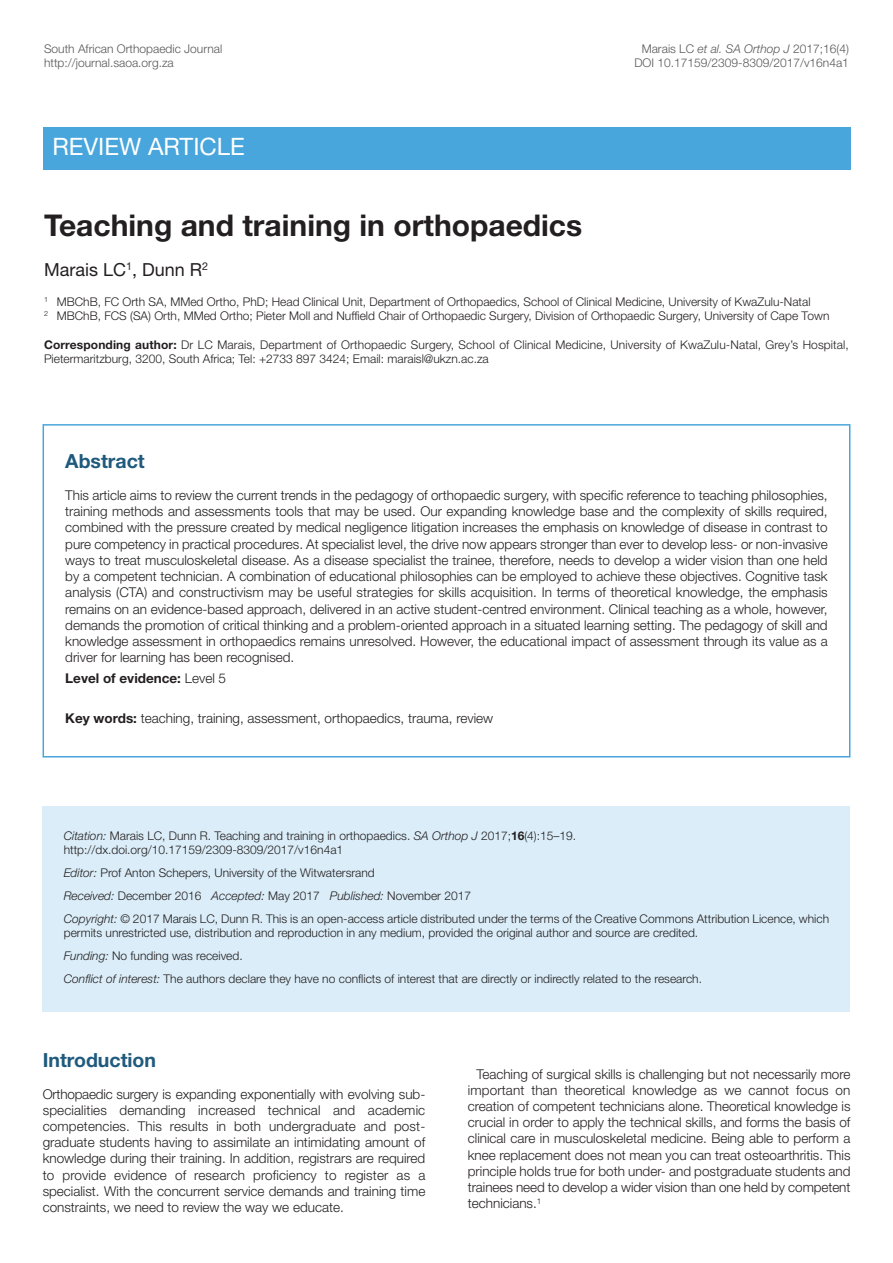
<style>
.page{position:relative;width:893px;height:1263px;background:#fff}
.page>*{position:absolute;margin:0;border:0;box-sizing:border-box;transform-origin:0 0}
.t1{font:700 30px "Helvetica Neue LT Std";color:#231f20}
.t2{font:24px "Helvetica Neue LT Std";color:#fff}
.t3{font:700 19.5px "Helvetica Neue LT Std";color:#1f5a7d}
.t4{font:18px "Helvetica Neue LT Std";color:#231f20}
.t5{font:300 13.5px/16.2px "Helvetica Neue LT Std";color:#231f20;text-align:justify}
.t6{font:700 13.5px "Helvetica Neue LT Std";color:#231f20}
.t7{font:300 12px/23px "Helvetica Neue LT Std";color:#231f20}
.t8{font:300 12px "Helvetica Neue LT Std";color:#57585a}
.s1{font-style:italic}
.s2{font-weight:700}
.s3{font-weight:300}
</style>
<div class="page">
<div style="left:43px;top:128px;width:807px;height:42px;background:#48a6dc"></div>
<div style="left:43px;top:424px;width:807px;height:333px;border:2px solid #48a6dc"></div>
<div style="left:43px;top:806px;width:807px;height:206px;background:#daedf8"></div>
<p class="t8" style="left:44px;top:44px;width:180px">South African Orthopaedic Journal</p>
<p class="t8" style="left:642px;top:44px;width:209px">Marais LC <span class="s1">et al. SA Orthop J</span> 2017;16(4)</p>
<p class="t8" style="left:44px;top:58px;width:131px">http://journal.saoa.org.za</p>
<p class="t8" style="left:634px;top:58px;width:216px">DOI 10.17159/2309-8309/2017/v16n4a1</p>
<h2 class="t2" style="left:53px;top:137px;width:194px">REVIEW ARTICLE</h2>
<h1 class="t1" style="left:44px;top:214px;width:540px">Teaching and training in orthopaedics</h1>
<h3 class="t4" style="left:44px;top:263px;width:166px">Marais LC<sup>1</sup>, Dunn R<sup>2</sup></h3>
<p class="t7" style="left:44px;top:295px;width:787px;line-height:14.4px"><sup>1</sup> MBChB, FC Orth SA, MMed Ortho, PhD; Head Clinical Unit, Department of Orthopaedics, School of Clinical Medicine, University of KwaZulu-Natal<br><sup>2</sup> MBChB, FCS (SA) Orth, MMed Ortho; Pieter Moll and Nuffield Chair of Orthopaedic Surgery, Division of Orthopaedic Surgery, University of Cape Town</p>
<p class="t7" style="left:44px;top:339px;width:806px;line-height:14.4px"><span class="s2">Corresponding author:</span> Dr LC Marais, Department of Orthopaedic Surgery, School of Clinical Medicine, University of KwaZulu-Natal, Grey’s Hospital,<br>Pietermaritzburg, 3200, South Africa; Tel: +2733 897 3424; Email: maraisl@ukzn.ac.za</p>
<h3 class="t3" style="left:65px;top:454px;width:81px">Abstract</h3>
<p class="t5" style="left:65px;top:488px;width:764px">This article aims to review the current trends in the pedagogy of orthopaedic surgery, with specific reference to teaching philosophies, training methods and assessments tools that may be used. Our expanding knowledge base and the complexity of skills required, combined with the pressure created by medical negligence litigation increases the emphasis on knowledge of disease in contrast to pure competency in practical procedures. At specialist level, the drive now appears stronger than ever to develop less- or non-invasive ways to treat musculoskeletal disease. As a disease specialist the trainee, therefore, needs to develop a wider vision than one held by a competent technician. A combination of educational philosophies can be employed to achieve these objectives. Cognitive task analysis (CTA) and constructivism may be useful strategies for skills acquisition. In terms of theoretical knowledge, the emphasis remains on an evidence-based approach, delivered in an active student-centred environment. Clinical teaching as a whole, however, demands the promotion of critical thinking and a problem-oriented approach in a situated learning setting. The pedagogy of skill and knowledge assessment in orthopaedics remains unresolved. However, the educational impact of assessment through its value as a driver for learning has been recognised.</p>
<p class="t6" style="left:65px;top:673px;width:162px">Level of evidence: <span class="s3">Level 5</span></p>
<p class="t5" style="left:65px;top:712px;width:429px"><span class="s2">Key words:</span> teaching, training, assessment, orthopaedics, trauma, review</p>
<p class="t7" style="left:64px;top:829px;width:514px;line-height:14.4px"><span class="s1">Citation:</span> Marais LC, Dunn R. Teaching and training in orthopaedics. <span class="s1">SA Orthop J</span> 2017;<span class="s2">16</span>(4):15–19. http://dx.doi.org/10.17159/2309-8309/2017/v16n4a1</p>
<p class="t7" style="left:64px;top:862px;width:767px"><span class="s1">Editor:</span> Prof Anton Schepers, University of the Witwatersrand<br><span class="s1">Received:</span> December 2016 <span class="s1">Accepted:</span> May 2017 <span class="s1">Published:</span> November 2017<br><span class="s1">Copyright:</span> © 2017 Marais LC, Dunn R. This is an open-access article distributed under the terms of the Creative Commons Attribution Licence, which</p>
<p class="t7" style="left:64px;top:922px;width:640px">permits unrestricted use, distribution and reproduction in any medium, provided the original author and source are credited.<br><span class="s1">Funding:</span> No funding was received.<br><span class="s1">Conflict of interest:</span> The authors declare they have no conflicts of interest that are directly or indirectly related to the research.</p>
<h3 class="t3" style="left:43px;top:1053px;width:115px">Introduction</h3>
<p class="t5" style="left:43px;top:1087px;width:384px">Orthopaedic surgery is expanding exponentially with evolving sub&shy;specialities demanding increased technical and academic competencies. This results in both undergraduate and post&shy;graduate students having to assimilate an intimidating amount of knowledge during their training. In addition, registrars are required to provide evidence of research proficiency to register as a specialist. With the concurrent service demands and training time constraints, we need to review the way we educate.</p>
<p class="t5" style="left:468px;top:1067px;width:384px;text-indent:9px">Teaching of surgical skills is challenging but not necessarily more important than theoretical knowledge as we cannot focus on creation of competent technicians alone. Theoretical knowledge is crucial in order to apply the technical skills, and forms the basis of clinical care in musculoskeletal medicine. Being able to perform a knee replacement does not mean you can treat osteoarthritis. This principle holds true for both under- and postgraduate students and trainees need to develop a wider vision than one held by competent technicians.<sup>1</sup></p>
</div>
